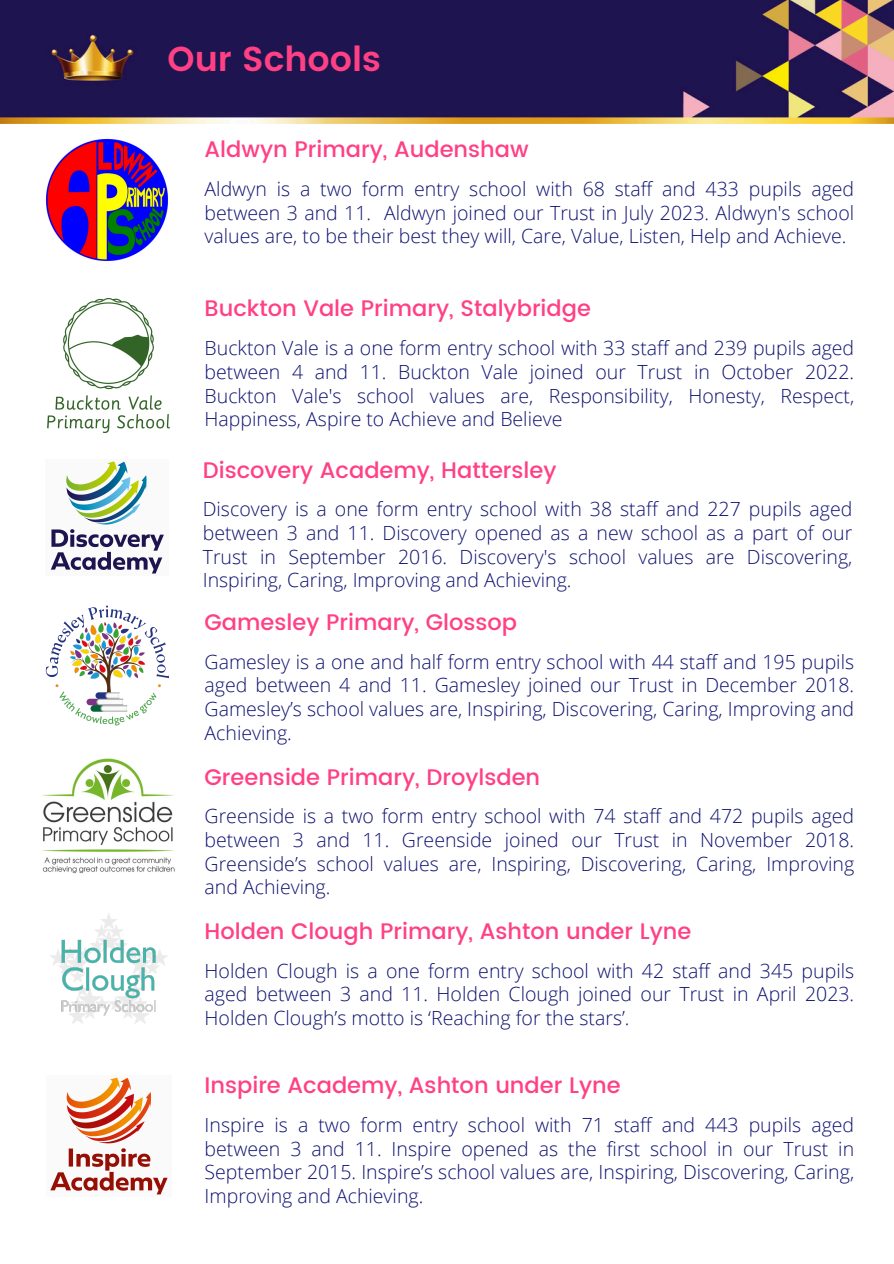
<style>
.page{position:relative;width:894px;height:1264px;background:#fff}
.page>*{position:absolute;margin:0;border:0;box-sizing:border-box;transform-origin:0 0}
.t1{font:600 34.5px "Poppins";color:#ff4084}
.t2{font:500 22.5px "Poppins";color:#ff4084}
.t3{font:300 19.5px/23.7px "Open Sans";color:#0e1270;text-align:justify}
</style>
<div class="page">
<img style="left:0;top:0;width:893px;height:124px">
<img style="left:46px;top:138px;width:122px;height:123px">
<img style="left:47px;top:298px;width:122px;height:134px">
<img style="left:50px;top:461px;width:114px;height:113px">
<img style="left:45px;top:605px;width:124px;height:121px">
<img style="left:42px;top:758px;width:133px;height:116px">
<img style="left:53px;top:937px;width:111px;height:78px">
<img style="left:50px;top:1077px;width:118px;height:118px">
<h2 class="t1" style="left:167px;top:39px;width:215px">Our Schools</h2>
<p class="t2" style="left:204px;top:136px;width:325px">Aldwyn Primary, Audenshaw</p>
<p class="t3" style="left:204px;top:177px;width:651px">Aldwyn is a two form entry school with 68 staff and 433 pupils aged between 3 and 11. Aldwyn joined our Trust in July 2023. Aldwyn's school values are, to be their best they will, Care, Value, Listen, Help and Achieve.</p>
<p class="t2" style="left:204px;top:295px;width:388px">Buckton Vale Primary, Stalybridge</p>
<p class="t3" style="left:204px;top:336px;width:651px">Buckton Vale is a one form entry school with 33 staff and 239 pupils aged between 4 and 11. Buckton Vale joined our Trust in October 2022.<br>Buckton Vale's school values are, Responsibility, Honesty, Respect, Happiness, Aspire to Achieve and Believe</p>
<p class="t2" style="left:203px;top:457px;width:355px">Discovery Academy, Hattersley</p>
<p class="t3" style="left:203px;top:497px;width:651px">Discovery is a one form entry school with 38 staff and 227 pupils aged between 3 and 11. Discovery opened as a new school as a part of our Trust in September 2016. Discovery's school values are Discovering, Inspiring, Caring, Improving and Achieving.</p>
<h2 class="t2" style="left:204px;top:609px;width:314px">Gamesley Primary, Glossop</h2>
<p class="t3" style="left:204px;top:649px;width:651px">Gamesley is a one and half form entry school with 44 staff and 195 pupils aged between 4 and 11. Gamesley joined our Trust in December 2018.<br>Gamesley’s school values are, Inspiring, Discovering, Caring, Improving and Achieving.</p>
<h2 class="t2" style="left:204px;top:763px;width:337px">Greenside Primary, Droylsden</h2>
<p class="t3" style="left:204px;top:804px;width:651px">Greenside is a two form entry school with 74 staff and 472 pupils aged between 3 and 11. Greenside joined our Trust in November 2018.<br>Greenside’s school values are, Inspiring, Discovering, Caring, Improving and Achieving.</p>
<h2 class="t2" style="left:204px;top:918px;width:488px">Holden Clough Primary, Ashton under Lyne</h2>
<p class="t3" style="left:204px;top:958px;width:651px">Holden Clough is a one form entry school with 42 staff and 345 pupils aged between 3 and 11. Holden Clough joined our Trust in April 2023.<br>Holden Clough’s motto is ‘Reaching for the stars’.</p>
<p class="t2" style="left:204px;top:1072px;width:417px">Inspire Academy, Ashton under Lyne</p>
<p class="t3" style="left:204px;top:1112px;width:651px">Inspire is a two form entry school with 71 staff and 443 pupils aged between 3 and 11. Inspire opened as the first school in our Trust in September 2015. Inspire’s school values are, Inspiring, Discovering, Caring, Improving and Achieving.</p>
</div>
